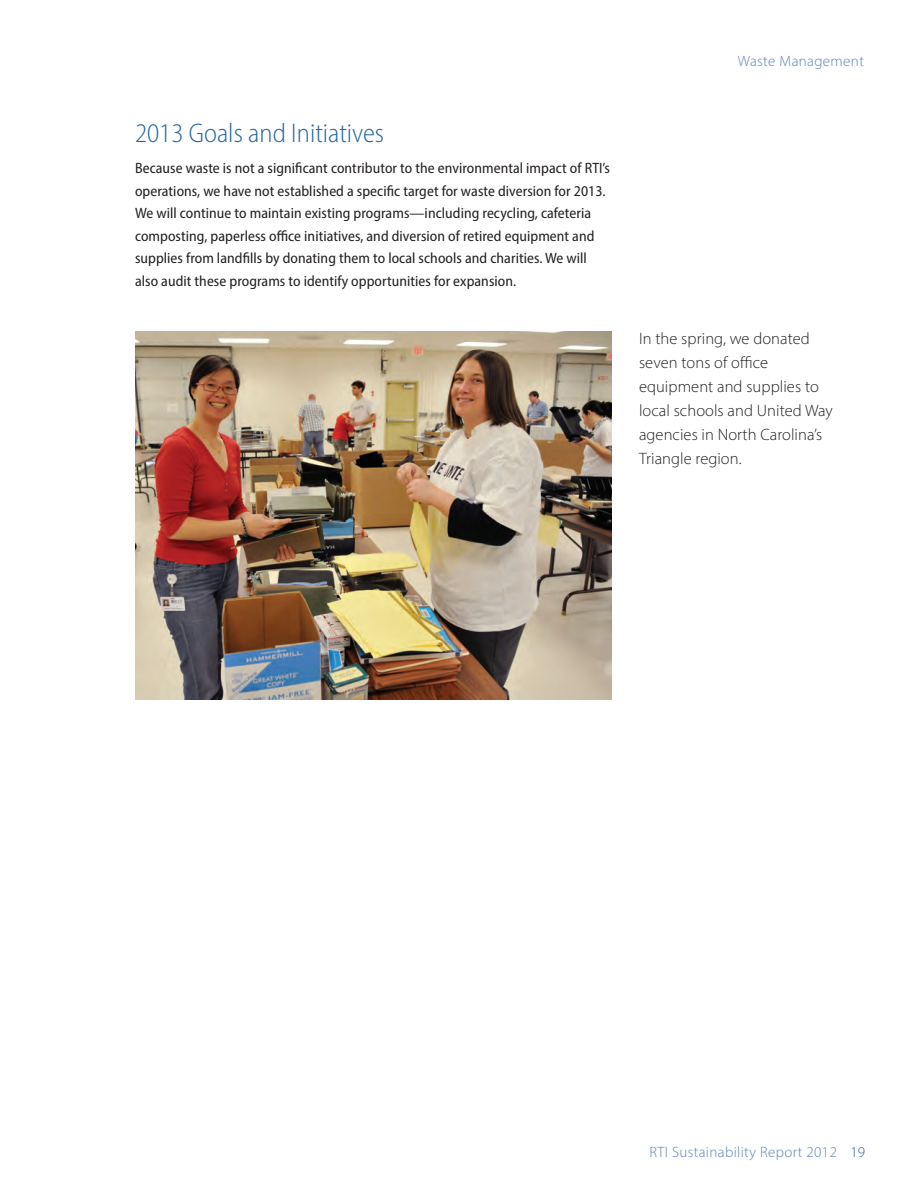
<style>
.page{position:relative;width:918px;height:1188px;background:#fff}
.page>*{position:absolute;margin:0;border:0;box-sizing:border-box;transform-origin:0 0}
.t1{font:300 semi-condensed 27px "Myriad Pro";color:#2567a3}
.t2{font:300 16.5px/24px "Myriad Pro";letter-spacing:.005em;color:#231f20}
.t3{font:semi-condensed 15px/22.5px "Myriad Pro";letter-spacing:.005em;color:#231f20}
.t4{font:300 15px "Myriad Pro";letter-spacing:.025em;color:#5e81b6}
.s1{color:#2567a3}
</style>
<div class="page">
<img style="left:135px;top:332px;width:477px;height:367px">
<h1 class="t1" style="left:135px;top:117px;width:251px">2013 Goals and Initiatives</h1>
<p class="t3" style="left:135px;top:157px;width:477px">Because waste is not a significant contributor to the environmental impact of RTI’s operations, we have not established a specific target for waste diversion for 2013.<br>We will continue to maintain existing programs—including recycling, cafeteria composting, paperless office initiatives, and diversion of retired equipment and supplies from landfills by donating them to local schools and charities. We will also audit these programs to identify opportunities for expansion.</p>
<p class="t4" style="left:738px;top:52px;width:128px">Waste Management</p>
<p class="t2" style="left:639px;top:326px;width:195px">In the spring, we donated seven tons of office equipment and supplies to local schools and United Way agencies in North Carolina’s<br>Triangle region.</p>
<p class="t4" style="left:649px;top:1143px;width:217px">RTI Sustainability Report 2012 <span class="s1">19</span></p>
</div>
